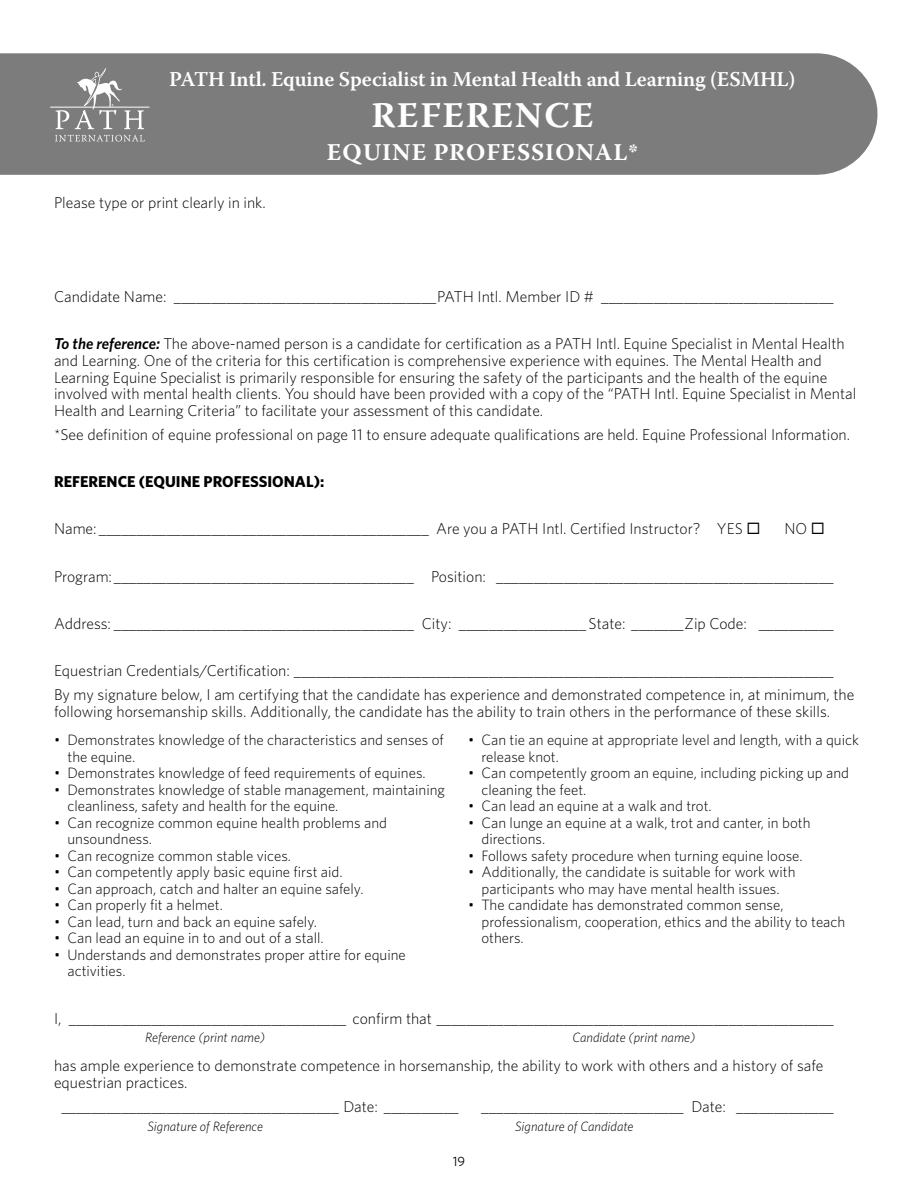
<style>
.page{position:relative;width:918px;height:1188px;background:#fff}
.page>*{position:absolute;margin:0;border:0;box-sizing:border-box;transform-origin:0 0}
.t1{font:700 36px "Warnock Pro";letter-spacing:.05em;color:#fff}
.t2{font:700 24px "Warnock Pro";letter-spacing:.04em;color:#fff}
.t3{font:600 21px "Warnock Pro";letter-spacing:-.01em;color:#fff}
.t4{font:300 15.75px/16.8px "Whitney";color:#000}
.t5{font:700 15.75px "Whitney";color:#000}
.t6{font:300 15px/16.5px "Whitney";color:#000}
.t7{font:italic 300 13.5px "Whitney";color:#000}
.t8{font:13.5px "Whitney";color:#000}
.s1{font-weight:600;font-style:italic}
</style>
<div class="page">
<div style="left:0;top:53px;width:817px;height:122px;background:#7c7c7c"></div>
<svg style="left:55px;top:110px;width:14px;height:19px"></svg>
<hr style="left:50px;top:107px;width:100px;height:1px;background:#fff">
<svg style="left:55px;top:135px;width:90px;height:7px"></svg>
<svg style="left:75px;top:68px;width:69px;height:61px"></svg>
<h3 class="t3" style="left:169px;top:67px;width:628px">PATH Intl. Equine Specialist in Mental Health and Learning (ESMHL)</h3>
<h1 class="t1" style="left:371px;top:93px;width:224px">REFERENCE</h1>
<h2 class="t2" style="left:327px;top:138px;width:313px">EQUINE PROFESSIONAL*</h2>
<p class="t4" style="left:54px;top:193px;width:213px">Please type or print clearly in ink.</p>
<p class="t4" style="left:54px;top:287px;width:781px">Candidate Name: ___________________________________PATH Intl. Member ID # _______________________________</p>
<p class="t4" style="left:54px;top:334px;width:804px"><span class="s1">To the reference:</span> The above-named person is a candidate for certification as a PATH Intl. Equine Specialist in Mental Health and Learning. One of the criteria for this certification is comprehensive experience with equines. The Mental Health and Learning Equine Specialist is primarily responsible for ensuring the safety of the participants and the health of the equine involved with mental health clients. You should have been provided with a copy of the “PATH Intl. Equine Specialist in Mental Health and Learning Criteria” to facilitate your assessment of this candidate.</p>
<p class="t4" style="left:54px;top:426px;width:798px">*See definition of equine professional on page 11 to ensure adequate qualifications are held. Equine Professional Information.</p>
<p class="t5" style="left:54px;top:471px;width:272px">REFERENCE (EQUINE PROFESSIONAL):</p>
<p class="t4" style="left:54px;top:520px;width:708px">Name: ____________________________________________ Are you a PATH Intl. Certified Instructor? YES ◻</p>
<p class="t4" style="left:784px;top:520px;width:42px">NO ◻</p>
<p class="t4" style="left:54px;top:567px;width:781px">Program: ________________________________________ Position: _____________________________________________</p>
<p class="t4" style="left:54px;top:615px;width:781px">Address: ________________________________________ City: _________________ State: _______Zip Code: __________</p>
<p class="t4" style="left:54px;top:658px;width:802px;line-height:23.7px">Equestrian Credentials/Certification: ________________________________________________________________________<br>By my signature below, I am certifying that the candidate has experience and demonstrated competence in, at minimum, the</p>
<p class="t4" style="left:54px;top:702px;width:778px">following horsemanship skills. Additionally, the candidate has the ability to train others in the performance of these skills.</p>
<p class="t6" style="left:68px;top:731px;width:378px;text-indent:-14px">• Demonstrates knowledge of the characteristics and senses of the equine.</p>
<p class="t6" style="left:54px;top:764px;width:373px">• Demonstrates knowledge of feed requirements of equines.</p>
<p class="t6" style="left:68px;top:781px;width:379px;text-indent:-14px">• Demonstrates knowledge of stable management, maintaining cleanliness, safety and health for the equine.</p>
<p class="t6" style="left:68px;top:814px;width:321px;text-indent:-14px">• Can recognize common equine health problems and unsoundness.</p>
<p class="t6" style="left:54px;top:847px;width:239px">• Can recognize common stable vices.</p>
<p class="t6" style="left:54px;top:863px;width:290px">• Can competently apply basic equine first aid.</p>
<p class="t6" style="left:54px;top:880px;width:311px">• Can approach, catch and halter an equine safely.</p>
<p class="t6" style="left:54px;top:896px;width:170px">• Can properly fit a helmet.</p>
<p class="t6" style="left:54px;top:913px;width:265px">• Can lead, turn and back an equine safely.</p>
<p class="t6" style="left:54px;top:929px;width:271px">• Can lead an equine in to and out of a stall.</p>
<p class="t6" style="left:68px;top:946px;width:340px;text-indent:-14px">• Understands and demonstrates proper attire for equine activities.</p>
<p class="t6" style="left:482px;top:731px;width:379px;text-indent:-14px">• Can tie an equine at appropriate level and length, with a quick release knot.</p>
<p class="t6" style="left:482px;top:764px;width:369px;text-indent:-14px">• Can competently groom an equine, including picking up and cleaning the feet.</p>
<p class="t6" style="left:468px;top:797px;width:245px">• Can lead an equine at a walk and trot.</p>
<p class="t6" style="left:482px;top:814px;width:331px;text-indent:-14px">• Can lunge an equine at a walk, trot and canter, in both directions.</p>
<p class="t6" style="left:468px;top:847px;width:336px">• Follows safety procedure when turning equine loose.</p>
<p class="t6" style="left:468px;top:863px;width:329px;text-align:center">• Additionally, the candidate is suitable for work with participants who may have mental health issues.</p>
<p class="t6" style="left:482px;top:896px;width:365px;text-indent:-14px">• The candidate has demonstrated common sense, professionalism, cooperation, ethics and the ability to teach others.</p>
<p class="t4" style="left:54px;top:1009px;width:781px">I, _____________________________________ confirm that _____________________________________________________</p>
<p class="t4" style="left:54px;top:1057px;width:771px">has ample experience to demonstrate competence in horsemanship, the ability to work with others and a history of safe equestrian practices.</p>
<p class="t4" style="left:61px;top:1097px;width:399px">_____________________________________ Date: __________</p>
<p class="t4" style="left:481px;top:1097px;width:354px">___________________________ Date: _____________</p>
<p class="t7" style="left:145px;top:1029px;width:121px">Reference (print name)</p>
<p class="t7" style="left:573px;top:1029px;width:124px">Candidate (print name)</p>
<p class="t7" style="left:147px;top:1118px;width:117px">Signature of Reference</p>
<p class="t8" style="left:453px;top:1153px;width:14px">19</p>
<p class="t7" style="left:515px;top:1118px;width:120px">Signature of Candidate</p>
</div>
